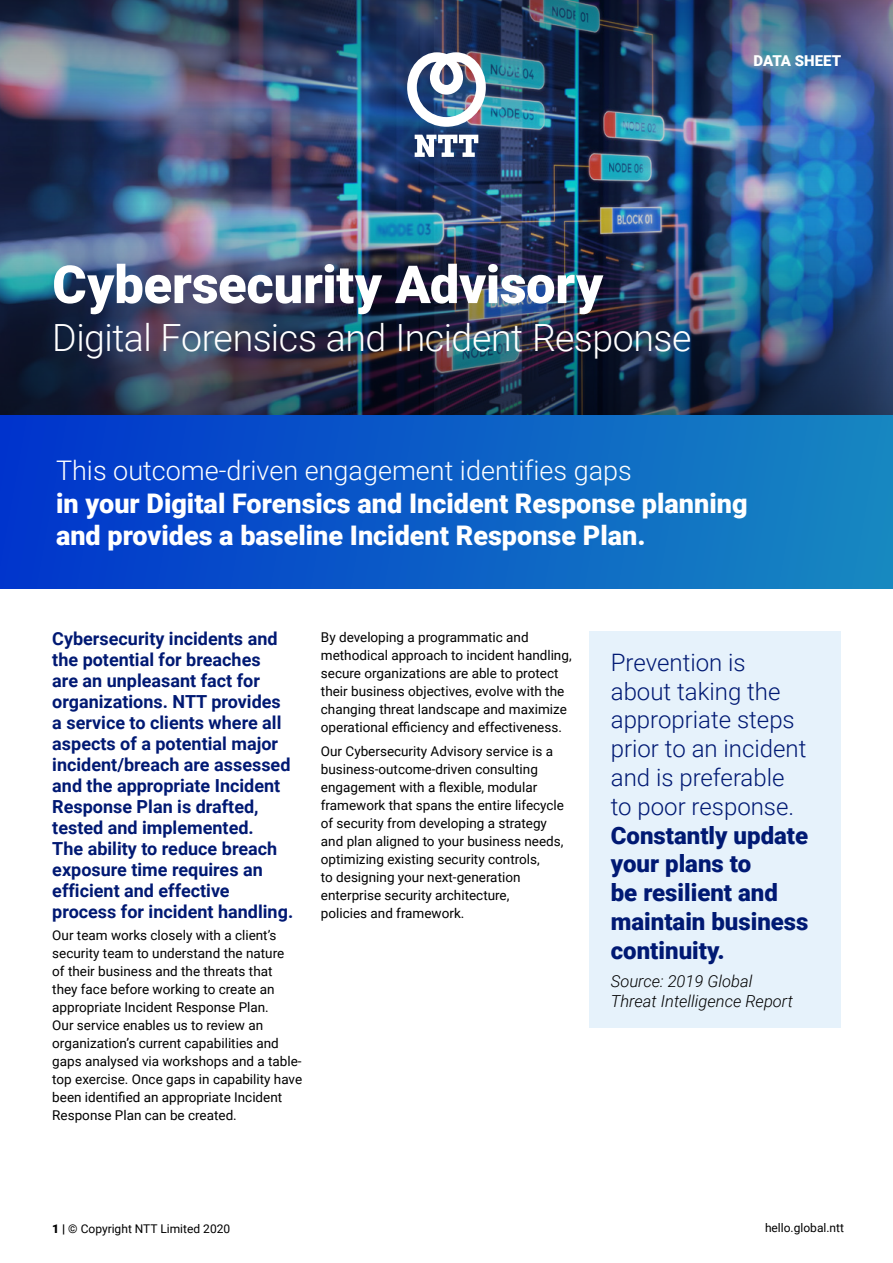
<style>
.page{position:relative;width:893px;height:1263px;background:#fff}
.page>*{position:absolute;margin:0;border:0;box-sizing:border-box;transform-origin:0 0}
.t1{font:900 52.5px "Roboto";letter-spacing:-.005em;color:#fff}
.t2{font:300 37.5px "Roboto";letter-spacing:-.015em;color:#fff}
.t3{font:900 27px/32.4px "Roboto";color:#fff}
.t4{font:300 27px "Roboto";color:#fff}
.t5{font:300 24px/28.8px "Roboto";color:#001973}
.t6{font:900 24px/28.8px "Roboto";color:#001973}
.t7{font:700 18px/21px "Roboto";color:#001973}
.t8{font:italic 300 16.5px/19.8px "Roboto";color:#000}
.t9{font:900 15px "Roboto";color:#fff}
.t10{font:13.5px/18px "Roboto";color:#000}
.t11{font:12px "Roboto";color:#000}
.s1{font-weight:900}
</style>
<div class="page">
<img style="left:0;top:0;width:893px;height:415px">
<div style="left:0;top:415px;width:893px;height:173px;background:linear-gradient(to right,#0034cc,#1788c0)"></div>
<svg style="left:415px;top:135px;width:63px;height:22px"></svg>
<img style="left:407px;top:52px;width:79px;height:75px">
<div style="left:589px;top:631px;width:252px;height:397px;background:#e6f2fb"></div>
<p class="t9" style="left:753px;top:50px;width:89px">DATA SHEET</p>
<h1 class="t1" style="left:52px;top:248px;width:552px">Cybersecurity Advisory</h1>
<h2 class="t2" style="left:52px;top:311px;width:641px">Digital Forensics and Incident Response</h2>
<h3 class="t4" style="left:56px;top:452px;width:577px">This outcome-driven engagement identifies gaps</h3>
<h3 class="t3" style="left:56px;top:486px;width:693px">in your Digital Forensics and Incident Response planning and provides a baseline Incident Response Plan.</h3>
<p class="t7" style="left:52px;top:627px;width:242px">Cybersecurity incidents and the potential for breaches<br>are an unpleasant fact for organizations. NTT provides a service to clients where all aspects of a potential major incident/breach are assessed and the appropriate Incident<br>Response Plan is drafted, tested and implemented.<br>The ability to reduce breach exposure time requires an efficient and effective process for incident handling.</p>
<p class="t10" style="left:52px;top:926px;width:251px">Our team works closely with a client’s security team to understand the nature<br>of their business and the threats that<br>they face before working to create an appropriate Incident Response Plan.<br>Our service enables us to review an organization’s current capabilities and gaps analysed via workshops and a table&shy;top exercise. Once gaps in capability have been identified an appropriate Incident Response Plan can be created.</p>
<p class="t10" style="left:321px;top:627px;width:252px">By developing a programmatic and methodical approach to incident handling, secure organizations are able to protect their business objectives, evolve with the changing threat landscape and maximize operational efficiency and effectiveness.</p>
<p class="t10" style="left:321px;top:742px;width:245px">Our Cybersecurity Advisory service is a business-outcome-driven consulting engagement with a flexible, modular framework that spans the entire lifecycle of security from developing a strategy and plan aligned to your business needs, optimizing existing security controls,<br>to designing your next-generation enterprise security architecture,<br>policies and framework.</p>
<h3 class="t5" style="left:611px;top:647px;width:197px">Prevention is about taking the appropriate steps prior to an incident and is preferable to poor response.</h3>
<h3 class="t6" style="left:611px;top:820px;width:199px">Constantly update your plans to<br>be resilient and maintain business continuity.</h3>
<p class="t8" style="left:611px;top:971px;width:184px">Source: 2019 Global<br>Threat Intelligence Report</p>
<p class="t11" style="left:52px;top:1220px;width:179px"><span class="s1">1 |</span> © Copyright NTT Limited 2020</p>
<p class="t11" style="left:765px;top:1220px;width:81px">hello.global.ntt</p>
</div>
